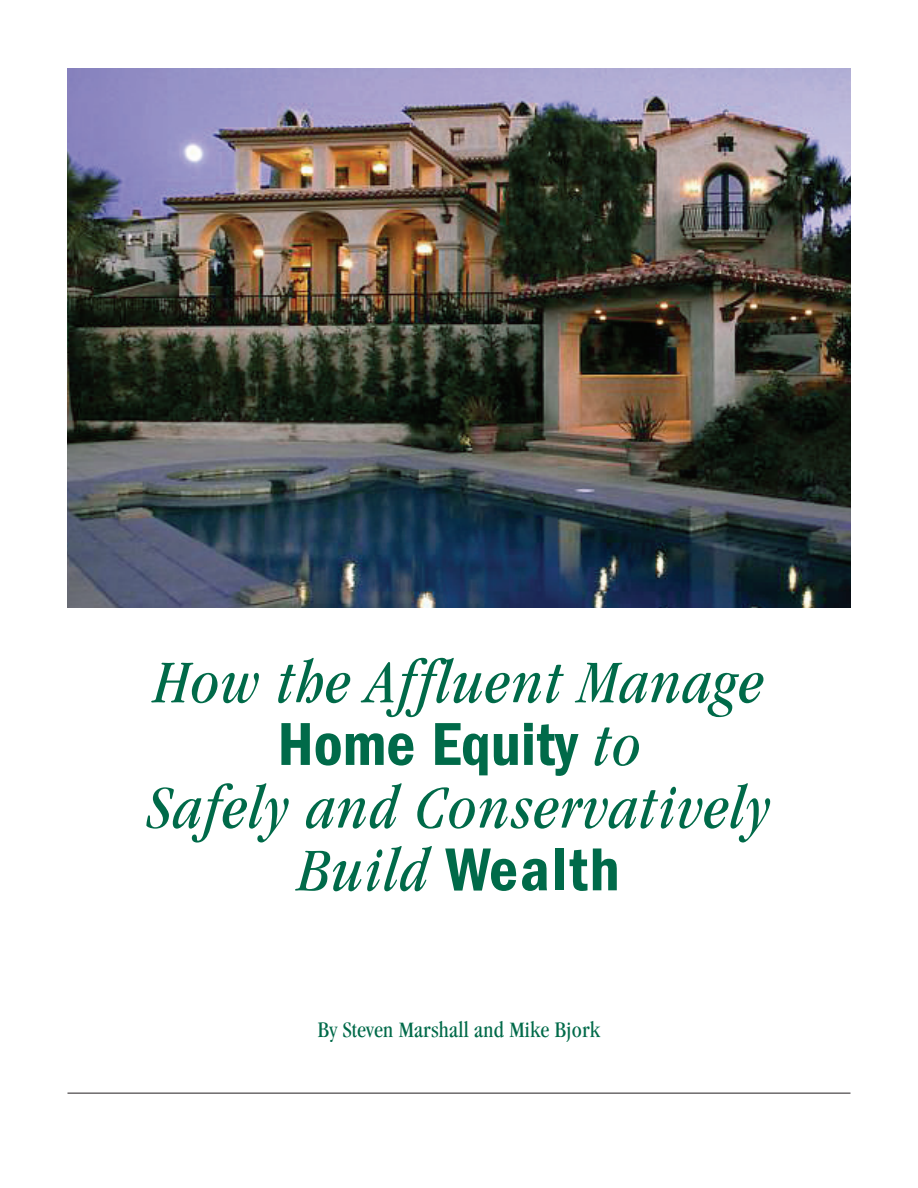
<style>
.page{position:relative;width:918px;height:1188px;background:#fff}
.page>*{position:absolute;margin:0;border:0;box-sizing:border-box;transform-origin:0 0}
.t1{font:italic condensed 62.7px "Garamond";letter-spacing:.03em;color:#006a49}
.t2{font:600 condensed 62.7px "Franklin Gothic";color:#006a49}
.t3{font:condensed 22.8px "Garamond";letter-spacing:.01em;color:#006a49}
.s1{font-family:"Garamond";font-weight:400;font-style:italic}
</style>
<div class="page">
<img style="left:68px;top:68px;width:782px;height:540px">
<hr style="left:68px;top:1093px;width:782px;height:1px;background:#231f20">
<p class="t1" style="left:154px;top:648px;width:611px">How the Affluent Manage</p>
<p class="t2" style="left:277px;top:708px;width:365px">Home Equity <span class="s1">to</span></p>
<p class="t1" style="left:147px;top:773px;width:625px">Safely and Conservatively</p>
<p class="t2" style="left:298px;top:834px;width:323px"><span class="s1">Build</span> Wealth</p>
<p class="t3" style="left:318px;top:1017px;width:284px">By Steven Marshall and Mike Bjork</p>
</div>
